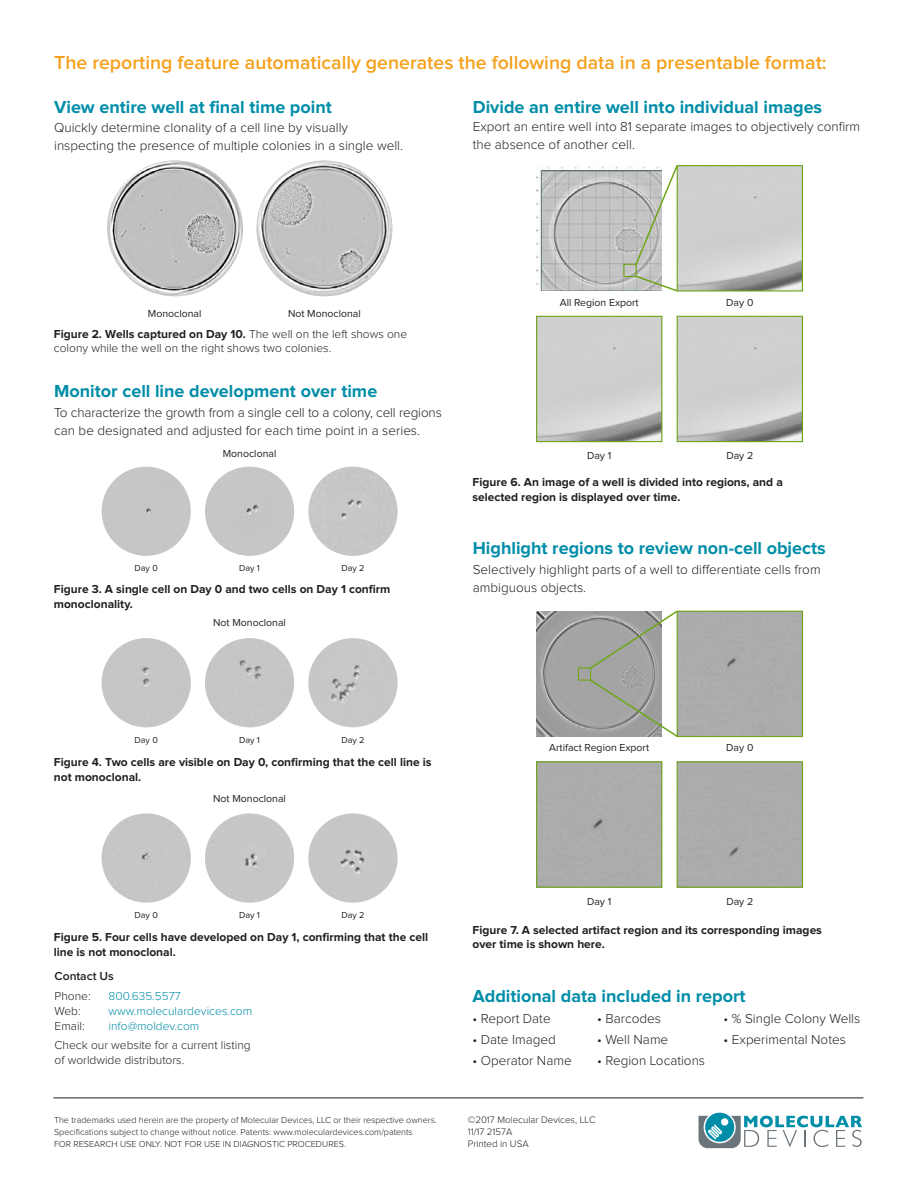
<style>
.page{position:relative;width:918px;height:1188px;background:#fff}
.page>*{position:absolute;margin:0;border:0;box-sizing:border-box;transform-origin:0 0}
.t1{font:600 19.5px "Proxima Nova";color:#f6a01b}
.Body_Copy{font:700 18px "Proxima Nova";color:#008da8}
.Body_Copy_Heading{font:700 18px "Proxima Nova";color:#008da8}
.Figure_copy{font:700 18px "Proxima Nova";color:#008da8}
.Body_Copy-2{font:300 13.5px/18px "Proxima Nova";color:#231f20}
.Figure_copy-2{font:300 13.5px/18px "Proxima Nova";letter-spacing:-.01em;color:#231f20}
.Body_Copy-3{font:700 12px/15px "Proxima Nova";color:#231f20}
.Figure_copy-3{font:300 12px/15px "Proxima Nova";color:#231f20}
.t2{font:300 12px "Proxima Nova";color:#008da8}
.t3{font:600 12px "Proxima Nova";color:#231f20}
.Figure_copy-4{font:10.5px "Proxima Nova";color:#231f20}
.Copyright_info{font:300 9.75px/12px "Proxima Nova";color:#231f20}
.Trademark_copy{font:300 9px/12px "Proxima Nova";color:#231f20}
.Figure_copy-5{font:9px "Proxima Nova";color:#231f20}
.s1{font-weight:700}
</style>
<div class="page">
<svg style="left:699px;top:1112px;width:163px;height:36px"></svg>
<hr style="left:53px;top:1098px;width:810px;height:1px;background:#231f20">
<img style="left:107px;top:160px;width:136px;height:136px;border-radius:68px">
<img style="left:257px;top:160px;width:135px;height:136px;border-radius:68px">
<div style="left:102px;top:467px;width:89px;height:89px;background:#c6c6c6;border-radius:45px"></div>
<div style="left:205px;top:467px;width:89px;height:89px;background:#c6c6c6;border-radius:45px"></div>
<div style="left:308px;top:467px;width:90px;height:89px;background:#c7c7c7;border-radius:45px"></div>
<div style="left:102px;top:638px;width:89px;height:89px;background:#c6c6c6;border-radius:45px"></div>
<div style="left:205px;top:638px;width:89px;height:89px;background:#c6c6c6;border-radius:45px"></div>
<img style="left:308px;top:638px;width:90px;height:89px;border-radius:45px">
<div style="left:102px;top:813px;width:89px;height:90px;background:#c6c6c6;border-radius:45px"></div>
<div style="left:205px;top:813px;width:89px;height:90px;background:#c6c6c6;border-radius:45px"></div>
<img style="left:308px;top:813px;width:90px;height:90px;border-radius:45px">
<img style="left:537px;top:611px;width:125px;height:126px">
<div style="left:679px;top:613px;width:122px;height:122px;background:#acacac"></div>
<div style="left:677px;top:611px;width:126px;height:126px;border:1px solid #6ea516"></div>
<div style="left:538px;top:763px;width:122px;height:123px;background:#acacac"></div>
<div style="left:536px;top:761px;width:126px;height:127px;border:1px solid #6ea516"></div>
<div style="left:679px;top:763px;width:122px;height:123px;background:#ababab"></div>
<div style="left:677px;top:761px;width:126px;height:127px;border:1px solid #6ea516"></div>
<div style="left:578px;top:667px;width:13px;height:14px;border:1px solid #6ea516"></div>
<svg style="left:589px;top:610px;width:90px;height:60px"></svg>
<svg style="left:588px;top:678px;width:92px;height:60px"></svg>
<img style="left:537px;top:166px;width:125px;height:125px">
<img style="left:679px;top:167px;width:122px;height:123px">
<div style="left:677px;top:165px;width:126px;height:127px;border:1px solid #6ea516"></div>
<img style="left:538px;top:318px;width:122px;height:122px">
<div style="left:536px;top:316px;width:126px;height:126px;border:1px solid #6ea516"></div>
<img style="left:679px;top:318px;width:122px;height:122px">
<div style="left:677px;top:316px;width:126px;height:126px;border:1px solid #6ea516"></div>
<div style="left:623px;top:264px;width:14px;height:13px;border:1px solid #6ea516"></div>
<svg style="left:634px;top:165px;width:45px;height:101px"></svg>
<svg style="left:634px;top:274px;width:45px;height:18px"></svg>
<p class="t1" style="left:54px;top:52px;width:774px">The reporting feature automatically generates the following data in a presentable format:</p>
<p class="Body_Copy" style="left:54px;top:96px;width:279px">View entire well at final time point</p>
<p class="Body_Copy-2" style="left:54px;top:118px;width:350px">Quickly determine clonality of a cell line by visually inspecting the presence of multiple colonies in a single well.</p>
<p class="Body_Copy_Heading" style="left:473px;top:96px;width:351px">Divide an entire well into individual images</p>
<p class="Body_Copy-2" style="left:473px;top:117px;width:389px">Export an entire well into 81 separate images to objectively confirm the absence of another cell.</p>
<p class="Figure_copy-4" style="left:148px;top:307px;width:55px">Monoclonal</p>
<p class="Figure_copy-4" style="left:288px;top:307px;width:74px">Not Monoclonal</p>
<p class="Figure_copy-3" style="left:54px;top:326px;width:355px;line-height:14.4px"><span class="s1">Figure 2. Wells captured on Day 10.</span> The well on the left shows one colony while the well on the right shows two colonies.</p>
<p class="Figure_copy" style="left:54px;top:381px;width:325px">Monitor cell line development over time</p>
<p class="Figure_copy-2" style="left:54px;top:403px;width:389px">To characterize the growth from a single cell to a colony, cell regions can be designated and adjusted for each time point in a series.</p>
<p class="Figure_copy-4" style="left:223px;top:448px;width:55px">Monoclonal</p>
<p class="Figure_copy-5" style="left:135px;top:563px;width:25px">Day 0</p>
<p class="Figure_copy-5" style="left:239px;top:563px;width:22px">Day 1</p>
<p class="Figure_copy-5" style="left:341px;top:563px;width:25px">Day 2</p>
<p class="Body_Copy-3" style="left:54px;top:581px;width:338px">Figure 3. A single cell on Day 0 and two cells on Day 1 confirm monoclonality.</p>
<p class="Figure_copy-4" style="left:213px;top:617px;width:74px">Not Monoclonal</p>
<p class="Figure_copy-4" style="left:560px;top:296px;width:80px">All Region Export</p>
<p class="Figure_copy-4" style="left:726px;top:296px;width:29px">Day 0</p>
<p class="Figure_copy-4" style="left:587px;top:450px;width:26px">Day 1</p>
<p class="Figure_copy-4" style="left:726px;top:450px;width:28px">Day 2</p>
<p class="Body_Copy-3" style="left:472px;top:474px;width:312px">Figure 6. An image of a well is divided into regions, and a selected region is displayed over time.</p>
<p class="Body_Copy" style="left:473px;top:538px;width:355px">Highlight regions to review non-cell objects</p>
<p class="Body_Copy-2" style="left:473px;top:560px;width:349px">Selectively highlight parts of a well to differentiate cells from ambiguous objects.</p>
<p class="Figure_copy-5" style="left:135px;top:735px;width:25px">Day 0</p>
<p class="Figure_copy-5" style="left:239px;top:735px;width:22px">Day 1</p>
<p class="Figure_copy-5" style="left:341px;top:735px;width:25px">Day 2</p>
<p class="Body_Copy-3" style="left:54px;top:754px;width:379px">Figure 4. Two cells are visible on Day 0, confirming that the cell line is not monoclonal.</p>
<p class="Figure_copy-4" style="left:213px;top:792px;width:74px">Not Monoclonal</p>
<p class="Figure_copy-5" style="left:135px;top:910px;width:25px">Day 0</p>
<p class="Figure_copy-5" style="left:239px;top:910px;width:22px">Day 1</p>
<p class="Figure_copy-5" style="left:341px;top:910px;width:25px">Day 2</p>
<p class="Body_Copy-3" style="left:54px;top:929px;width:376px">Figure 5. Four cells have developed on Day 1, confirming that the cell line is not monoclonal.</p>
<p class="t3" style="left:55px;top:970px;width:61px">Contact Us</p>
<p class="Figure_copy-3" style="left:55px;top:988px;width:38px">Phone:</p>
<p class="t2" style="left:109px;top:989px;width:74px">800.635.5577</p>
<p class="Figure_copy-3" style="left:55px;top:1003px;width:28px">Web:</p>
<p class="t2" style="left:109px;top:1004px;width:145px">www.moleculardevices.com</p>
<p class="Figure_copy-3" style="left:55px;top:1018px;width:32px">Email:</p>
<p class="t2" style="left:109px;top:1019px;width:92px">info@moldev.com</p>
<p class="Figure_copy-3" style="left:55px;top:1038px;width:198px">Check our website for a current listing of worldwide distributors.</p>
<p class="Figure_copy-4" style="left:549px;top:742px;width:101px">Artifact Region Export</p>
<p class="Figure_copy-4" style="left:726px;top:742px;width:29px">Day 0</p>
<p class="Figure_copy-4" style="left:587px;top:895px;width:26px">Day 1</p>
<p class="Figure_copy-4" style="left:726px;top:895px;width:28px">Day 2</p>
<p class="Body_Copy-3" style="left:472px;top:922px;width:351px;line-height:14.4px">Figure 7. A selected artifact region and its corresponding images over time is shown here.</p>
<p class="Body_Copy_Heading" style="left:472px;top:985px;width:275px">Additional data included in report</p>
<p class="Body_Copy-2" style="left:472px;top:1009px;width:80px">• Report Date</p>
<p class="Body_Copy-2" style="left:472px;top:1030px;width:85px">• Date Imaged</p>
<p class="Body_Copy-2" style="left:472px;top:1051px;width:101px">• Operator Name</p>
<p class="Body_Copy-2" style="left:724px;top:1009px;width:138px">• % Single Colony Wells</p>
<p class="Body_Copy-2" style="left:724px;top:1030px;width:124px">• Experimental Notes</p>
<p class="Body_Copy-2" style="left:597px;top:1009px;width:65px">• Barcodes</p>
<p class="Body_Copy-2" style="left:597px;top:1030px;width:73px">• Well Name</p>
<p class="Body_Copy-2" style="left:597px;top:1051px;width:110px">• Region Locations</p>
<p class="Trademark_copy" style="left:54px;top:1114px;width:384px">The trademarks used herein are the property of Molecular Devices, LLC or their respective owners.<br>Specifications subject to change without notice. Patents: www.moleculardevices.com/patents<br>FOR RESEARCH USE ONLY. NOT FOR USE IN DIAGNOSTIC PROCEDURES.</p>
<p class="Copyright_info" style="left:468px;top:1114px;width:129px">©2017 Molecular Devices, LLC<br>11/17 2157A<br>Printed in USA</p>
</div>
